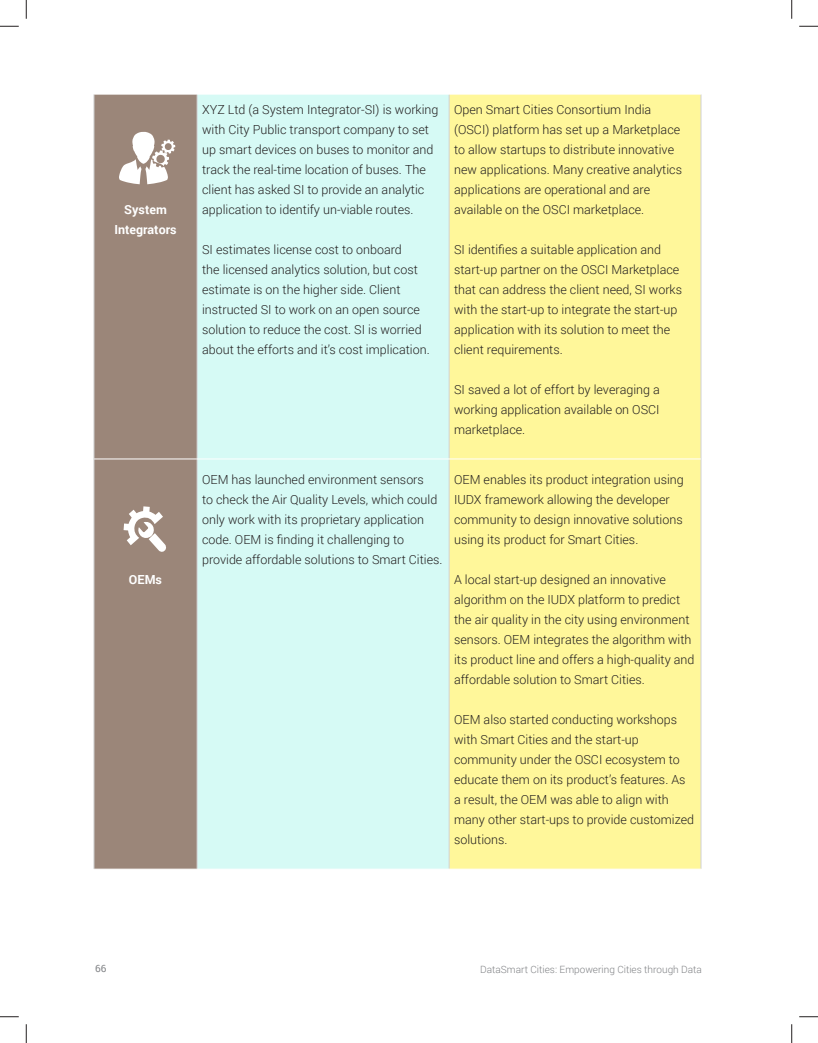
<style>
.page{position:relative;width:818px;height:1043px;background:#fff}
.page>*{position:absolute;margin:0;border:0;box-sizing:border-box;transform-origin:0 0}
.t1{font:300 12.5px/20px "Roboto";color:#231f20}
.t2{font:700 12.5px/20px "Roboto";color:#fff;text-align:center}
.t3{font:300 10px "Roboto";color:#808285}
.t4{font:10px "Roboto";color:#808285}
</style>
<div class="page">
<div style="left:95px;top:95px;width:102px;height:773px;background:#9b8679"></div>
<div style="left:198px;top:95px;width:251px;height:773px;background:#d6faf5"></div>
<div style="left:450px;top:95px;width:250px;height:773px;background:#fff79a"></div>
<hr style="left:94px;top:94px;width:1px;height:365px;background:#d1d2d4">
<hr style="left:197px;top:94px;width:1px;height:364px;background:#d1d2d4">
<hr style="left:449px;top:94px;width:1px;height:364px;background:#d1d2d4">
<hr style="left:700px;top:94px;width:1px;height:365px;background:#d1d2d4">
<hr style="left:94px;top:459px;width:1px;height:409px;background:#d1d2d4">
<hr style="left:197px;top:459px;width:1px;height:409px;background:#d1d2d4">
<hr style="left:449px;top:459px;width:1px;height:409px;background:#d1d2d4">
<hr style="left:700px;top:459px;width:1px;height:409px;background:#d1d2d4">
<hr style="left:94px;top:94px;width:103px;height:1px;background:#fff">
<hr style="left:197px;top:94px;width:252px;height:1px;background:#fff">
<hr style="left:449px;top:94px;width:252px;height:1px;background:#fff">
<hr style="left:94px;top:458px;width:103px;height:1px;background:#fff">
<hr style="left:197px;top:458px;width:252px;height:1px;background:#fff">
<hr style="left:449px;top:458px;width:251px;height:1px;background:#fff">
<svg style="left:119px;top:132px;width:56px;height:52px"></svg>
<svg style="left:124px;top:506px;width:42px;height:46px"></svg>
<svg style="left:0;top:25px;width:19px;height:2px"></svg>
<svg style="left:799px;top:25px;width:19px;height:2px"></svg>
<svg style="left:0;top:1016px;width:19px;height:1px"></svg>
<svg style="left:799px;top:1016px;width:19px;height:1px"></svg>
<svg style="left:25px;top:0;width:2px;height:19px"></svg>
<svg style="left:25px;top:1024px;width:2px;height:18px"></svg>
<svg style="left:791px;top:0;width:1px;height:19px"></svg>
<svg style="left:791px;top:1024px;width:1px;height:18px"></svg>
<p class="t2" style="left:114px;top:199px;width:64px">System<br>Integrators</p>
<p class="t2" style="left:129px;top:569px;width:35px">OEMs</p>
<p class="t1" style="left:202px;top:99px;width:238px">XYZ Ltd (a System Integrator-SI) is working with City Public transport company to set up smart devices on buses to monitor and track the real-time location of buses. The client has asked SI to provide an analytic application to identify un-viable routes.</p>
<p class="t1" style="left:202px;top:239px;width:229px">SI estimates license cost to onboard<br>the licensed analytics solution, but cost estimate is on the higher side. Client instructed SI to work on an open source solution to reduce the cost. SI is worried about the efforts and it’s cost implication.</p>
<p class="t1" style="left:454px;top:99px;width:229px">Open Smart Cities Consortium India (OSCI) platform has set up a Marketplace to allow startups to distribute innovative new applications. Many creative analytics applications are operational and are available on the OSCI marketplace.</p>
<p class="t1" style="left:454px;top:239px;width:229px">SI identifies a suitable application and start-up partner on the OSCI Marketplace that can address the client need, SI works with the start-up to integrate the start-up application with its solution to meet the client requirements.</p>
<p class="t1" style="left:454px;top:379px;width:207px;text-align:justify">SI saved a lot of effort by leveraging a working application available on OSCI marketplace.</p>
<p class="t1" style="left:202px;top:469px;width:242px">OEM has launched environment sensors<br>to check the Air Quality Levels, which could only work with its proprietary application code. OEM is finding it challenging to provide affordable solutions to Smart Cities.</p>
<p class="t1" style="left:454px;top:469px;width:231px">OEM enables its product integration using IUDX framework allowing the developer community to design innovative solutions using its product for Smart Cities.</p>
<p class="t1" style="left:454px;top:569px;width:242px">A local start-up designed an innovative algorithm on the IUDX platform to predict the air quality in the city using environment sensors. OEM integrates the algorithm with its product line and offers a high-quality and affordable solution to Smart Cities.</p>
<p class="t1" style="left:454px;top:709px;width:241px">OEM also started conducting workshops with Smart Cities and the start-up community under the OSCI ecosystem to educate them on its product’s features. As a result, the OEM was able to align with many other start-ups to provide customized solutions.</p>
<p class="t4" style="left:95px;top:961px;width:13px">66</p>
<p class="t3" style="left:480px;top:962px;width:223px">DataSmart Cities: Empowering Cities through Data</p>
</div>
